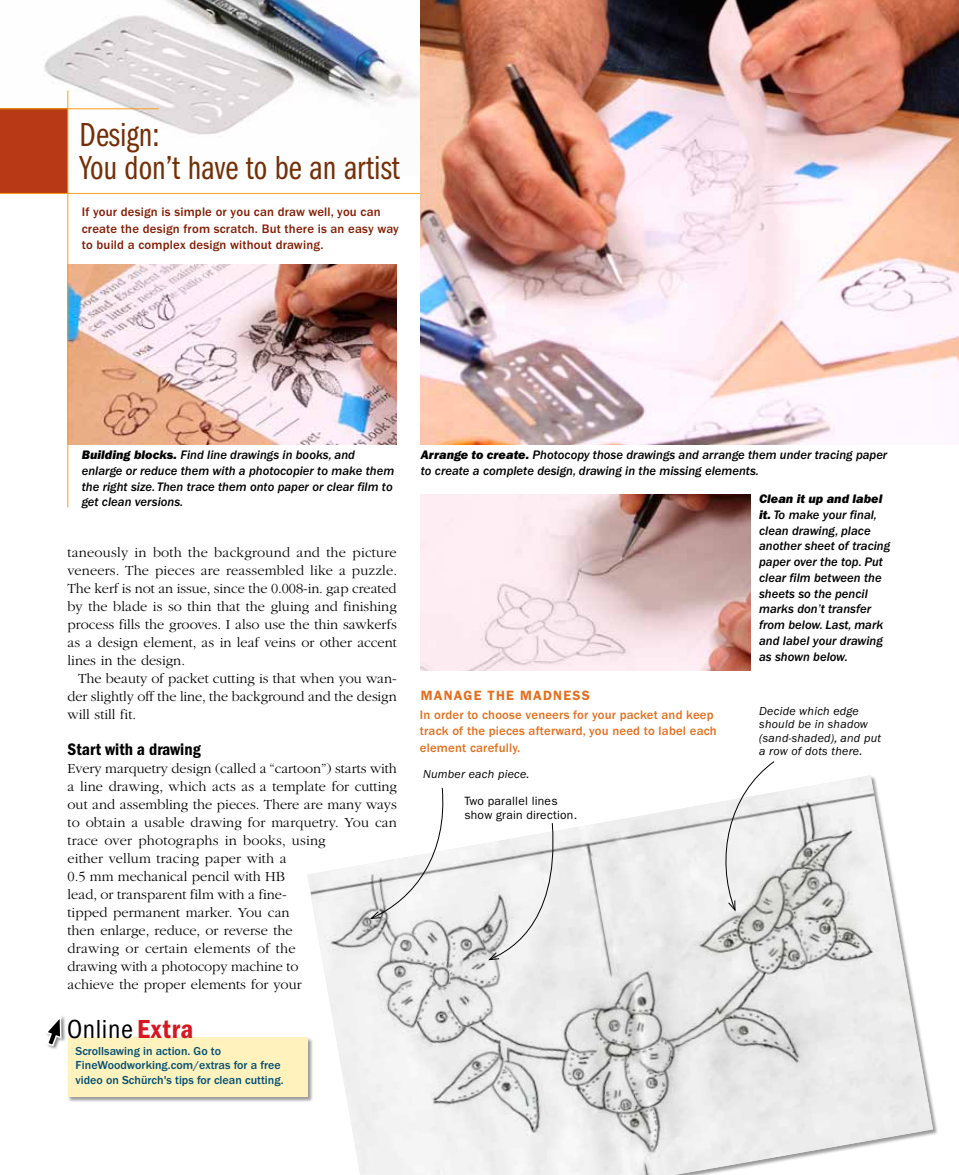
<style>
.page{position:relative;width:959px;height:1175px;background:#fff}
.page>*{position:absolute;margin:0;border:0;box-sizing:border-box;transform-origin:0 0}
.t1{font:34.5px/33px "ITC Franklin Gothic Std Bk Cp";color:#742f06}
.t2{font:condensed 27px "ITC Franklin Gothic Std";letter-spacing:.02em;color:#000}
.t3{font:17.25px "ITC Franklin Gothic Std Dm Cd";letter-spacing:.005em;color:#000}
.t4{font:300 14.4px/18px "ITC Garamond Std";color:#000;text-align:justify}
.t5{font:600 13.5px "ITC Franklin Gothic Std";letter-spacing:.09em;color:#e36f1d}
.t6{font:12.75px/15.8px "ITC Franklin Gothic Std Med It";color:#000}
.t7{font:500 12.75px/16.5px "ITC Franklin Gothic Std";letter-spacing:.015em;color:#831b00}
.t8{font:500 12.75px/16.5px "ITC Franklin Gothic Std";letter-spacing:.015em;color:#e36f1d}
.t9{font:12.75px "ITC Franklin Gothic Std Hvy It";color:#000}
.t10{font:500 12px/14.4px "ITC Franklin Gothic Std";color:#004e73}
.t11{font:italic 12px/13.5px "ITC Franklin Gothic Std";letter-spacing:.02em;color:#000}
.t12{font:12px/13.5px "ITC Franklin Gothic Std";letter-spacing:.02em;color:#000}
.s1{font-family:"ITC Franklin Gothic Std Hvy It"}
.s2{font-family:"ITC Franklin Gothic Std Dm Cd";font-stretch:normal;color:#d71820}
</style>
<div class="page">
<img style="left:307px;top:775px;width:626px;height:399px">
<img style="left:44px;top:0;width:377px;height:175px">
<img style="left:68px;top:264px;width:329px;height:180px">
<img style="left:421px;top:494px;width:329px;height:176px">
<div style="left:0;top:108px;width:68px;height:86px;background:#b83916"></div>
<hr style="left:67px;top:91px;width:1px;height:416px;background:#f99e1b">
<hr style="left:0;top:108px;width:159px;height:1px;background:#f99e1b">
<hr style="left:0;top:193px;width:891px;height:1px;background:#f99e1b">
<img style="left:421px;top:0;width:537px;height:444px">
<svg style="left:369px;top:787px;width:78px;height:132px"></svg>
<svg style="left:714px;top:761px;width:61px;height:151px"></svg>
<svg style="left:487px;top:822px;width:73px;height:138px"></svg>
<div style="left:67px;top:1037px;width:246px;height:66px;background:#000;opacity:.4"></div>
<div style="left:68px;top:1037px;width:239px;height:59px;background:#fff2bc"></div>
<div style="left:45px;top:1013px;width:21px;height:36px;background:#000;opacity:.5"></div>
<svg style="left:45px;top:1013px;width:17px;height:34px"></svg>
<h1 class="t1" style="left:80px;top:119px;width:322px">Design:<br>You don’t have to be an artist</h1>
<p class="t7" style="left:82px;top:204px;width:318px">If your design is simple or you can draw well, you can create the design from scratch. But there is an easy way to build a complex design without drawing.</p>
<p class="t6" style="left:82px;top:447px;width:314px"><span class="s1">Building blocks.</span> Find line drawings in books, and enlarge or reduce them with a photocopier to make them the right size. Then trace them onto paper or clear film to get clean versions.</p>
<p class="t4" style="left:68px;top:543px;width:331px">taneously in both the background and the picture veneers. The pieces are reassembled like a puzzle.<br>The kerf is not an issue, since the 0.008-in. gap created by the blade is so thin that the gluing and finishing process fills the grooves. I also use the thin sawkerfs as a design element, as in leaf veins or other accent lines in the design.</p>
<p class="t4" style="left:68px;top:669px;width:331px;text-indent:10px">The beauty of packet cutting is that when you wan&shy;der slightly off the line, the background and the design will still fit.</p>
<p class="t3" style="left:68px;top:739px;width:135px">Start with a drawing</p>
<p class="t4" style="left:68px;top:759px;width:331px;text-align:left">Every marquetry design (called a “cartoon”) starts with a line drawing, which acts as a template for cutting out and assembling the pieces. There are many ways to obtain a usable drawing for marquetry. You can trace over photographs in books, using<br>either vellum tracing paper with a<br>0.5 mm mechanical pencil with HB<br>lead, or transparent film with a fine-<br>tipped permanent marker. You can<br>then enlarge, reduce, or reverse the<br>drawing or certain elements of the<br>drawing with a photocopy machine to<br>achieve the proper elements for your</p>
<h2 class="t2" style="left:67px;top:1013px;width:128px">Online <span class="s2">Extra</span></h2>
<p class="t10" style="left:75px;top:1043px;width:210px">Scrollsawing in action. Go to<br>FineWoodworking.com/extras for a free video on Schürch's tips for clean cutting.</p>
<p class="t6" style="left:421px;top:447px;width:468px"><span class="s1">Arrange to create.</span> Photocopy those drawings and arrange them under tracing paper to create a complete design, drawing in the missing elements.</p>
<p class="t5" style="left:421px;top:687px;width:170px">MANAGE THE MADNESS</p>
<p class="t8" style="left:420px;top:706px;width:298px">In order to choose veneers for your packet and keep track of the pieces afterward, you need to label each element carefully.</p>
<p class="t11" style="left:423px;top:767px;width:108px">Number each piece.</p>
<p class="t12" style="left:464px;top:794px;width:114px">Two parallel lines show grain direction.</p>
<p class="t9" style="left:759px;top:491px;width:125px">Clean it up and label</p>
<p class="t6" style="left:759px;top:507px;width:133px"><span class="s1">it.</span> To make your final, clean drawing, place another sheet of tracing paper over the top. Put clear film between the sheets so the pencil marks don’t transfer from below. Last, mark and label your drawing as shown below.</p>
<p class="t11" style="left:759px;top:704px;width:123px">Decide which edge should be in shadow (sand-shaded), and put a row of dots there.</p>
</div>
